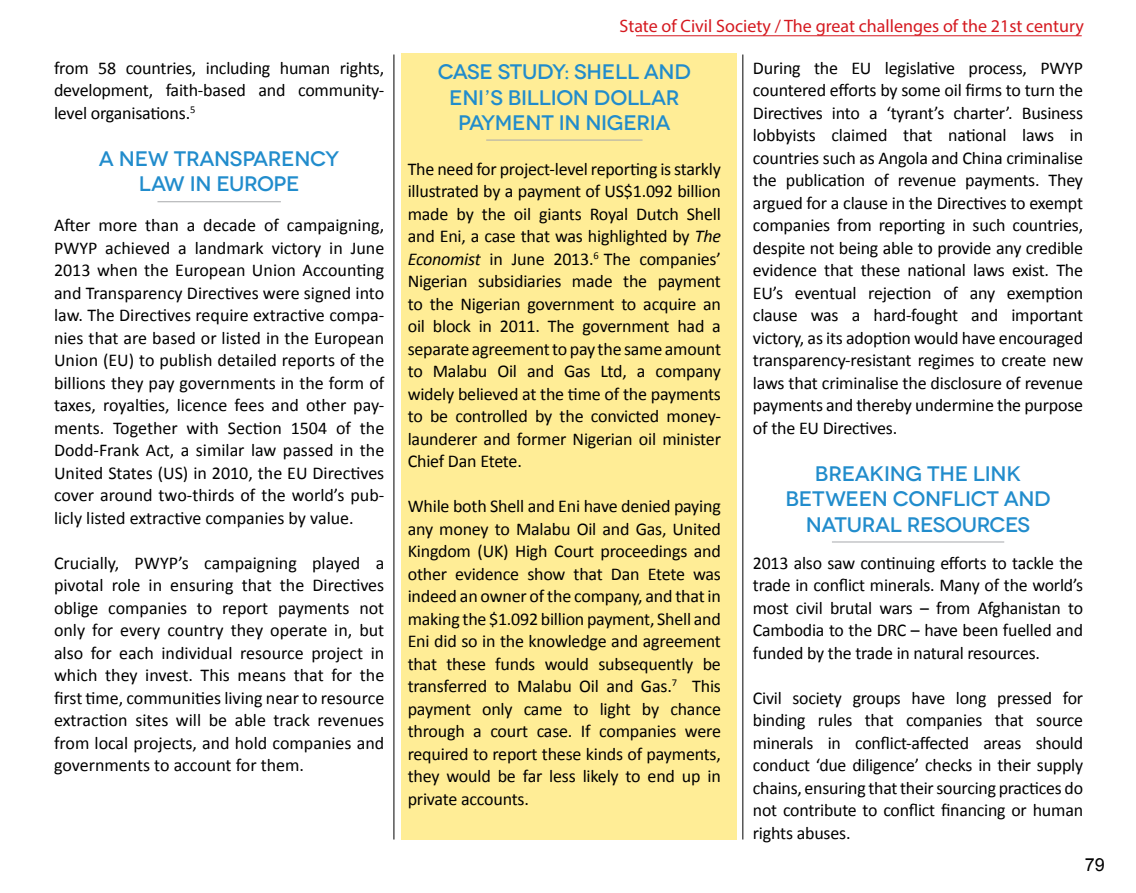
<style>
.page{position:relative;width:1136px;height:893px;background:#fff}
.page>*{position:absolute;margin:0;border:0;box-sizing:border-box;transform-origin:0 0}
.t1{font:500 21px/25.2px "Novecentowide";letter-spacing:-.01em;color:#218ccc;text-align:center}
.t2{font:18px/22.5px "Calibri";letter-spacing:-.01em;color:#000;text-align:justify}
.t3{font:18px "Myriad Pro";color:#d51920}
.t4{font:18px "Arial";color:#000}
.s1{font-style:italic}
</style>
<div class="page">
<hr style="left:636px;top:36px;width:445px;height:1px;background:#d51920">
<div style="left:401px;top:53px;width:335px;height:786px;background:#ffed96"></div>
<hr style="left:742px;top:55px;width:1px;height:784px;background:#000">
<hr style="left:393px;top:55px;width:1px;height:784px;background:#000">
<hr style="left:157px;top:201px;width:124px;height:1px;background:#a7a9ac">
<hr style="left:486px;top:140px;width:156px;height:1px;background:#a7a9ac">
<hr style="left:831px;top:542px;width:173px;height:1px;background:#a7a9ac">
<p class="t2" style="left:54px;top:56px;width:332px">from 58 countries, including human rights, development, faith-based and community&shy;level organisations.<sup>5</sup></p>
<p class="t1" style="left:99px;top:146px;width:242px">A NEW TRANSPARENCY<br>LAW IN EUROPE</p>
<p class="t2" style="left:54px;top:214px;width:332px">After more than a decade of campaigning, PWYP achieved a landmark victory in June 2013 when the European Union Accounting and Transparency Directives were signed into law. The Directives require extractive compa&shy;nies that are based or listed in the European Union (EU) to publish detailed reports of the billions they pay governments in the form of taxes, royalties, licence fees and other pay&shy;ments. Together with Section 1504 of the Dodd-Frank Act, a similar law passed in the United States (US) in 2010, the EU Directives cover around two-thirds of the world’s pub&shy;licly listed extractive companies by value.</p>
<p class="t2" style="left:54px;top:551px;width:332px">Crucially, PWYP’s campaigning played a pivotal role in ensuring that the Directives oblige companies to report payments not only for every country they operate in, but also for each individual resource project in which they invest. This means that for the first time, communities living near to resource extraction sites will be able track revenues from local projects, and hold companies and governments to account for them.</p>
<p class="t3" style="left:619px;top:15px;width:466px">State of Civil Society / The great challenges of the 21st century</p>
<p class="t1" style="left:438px;top:60px;width:255px">CASE STUDY: SHELL AND<br>ENI’S BILLION DOLLAR<br>PAYMENT IN NIGERIA</p>
<p class="t2" style="left:407px;top:158px;width:315px">The need for project-level reporting is starkly illustrated by a payment of US$1.092 billion made by the oil giants Royal Dutch Shell and Eni, a case that was highlighted by <span class="s1">The Economist</span> in June 2013.<sup>6</sup> The companies’ Nigerian subsidiaries made the payment to the Nigerian government to acquire an oil block in 2011. The government had a separate agreement to pay the same amount to Malabu Oil and Gas Ltd, a company widely believed at the time of the payments to be controlled by the convicted money&shy;launderer and former Nigerian oil minister Chief Dan Etete.</p>
<p class="t2" style="left:407px;top:495px;width:315px">While both Shell and Eni have denied paying any money to Malabu Oil and Gas, United Kingdom (UK) High Court proceedings and other evidence show that Dan Etete was indeed an owner of the company, and that in making the $1.092 billion payment, Shell and Eni did so in the knowledge and agreement that these funds would subsequently be transferred to Malabu Oil and Gas.<sup>7</sup> This payment only came to light by chance through a court case. If companies were required to report these kinds of payments, they would be far less likely to end up in private accounts.</p>
<p class="t2" style="left:752px;top:56px;width:332px">During the EU legislative process, PWYP countered efforts by some oil firms to turn the Directives into a ‘tyrant’s charter’. Business lobbyists claimed that national laws in countries such as Angola and China criminalise the publication of revenue payments. They argued for a clause in the Directives to exempt companies from reporting in such countries, despite not being able to provide any credible evidence that these national laws exist. The EU’s eventual rejection of any exemption clause was a hard-fought and important victory, as its adoption would have encouraged transparency-resistant regimes to create new laws that criminalise the disclosure of revenue payments and thereby undermine the purpose of the EU Directives.</p>
<p class="t1" style="left:785px;top:461px;width:267px">BREAKING THE LINK<br>BETWEEN CONFLICT AND<br>NATURAL RESOURCES</p>
<p class="t2" style="left:752px;top:551px;width:332px">2013 also saw continuing efforts to tackle the trade in conflict minerals. Many of the world’s most civil brutal wars – from Afghanistan to Cambodia to the DRC – have been fuelled and funded by the trade in natural resources.</p>
<p class="t2" style="left:752px;top:686px;width:332px">Civil society groups have long pressed for binding rules that companies that source minerals in conflict-affected areas should conduct ‘due diligence’ checks in their supply chains, ensuring that their sourcing practices do not contribute to conflict financing or human rights abuses.</p>
<p class="t4" style="left:1084px;top:852px;width:22px">79</p>
</div>
